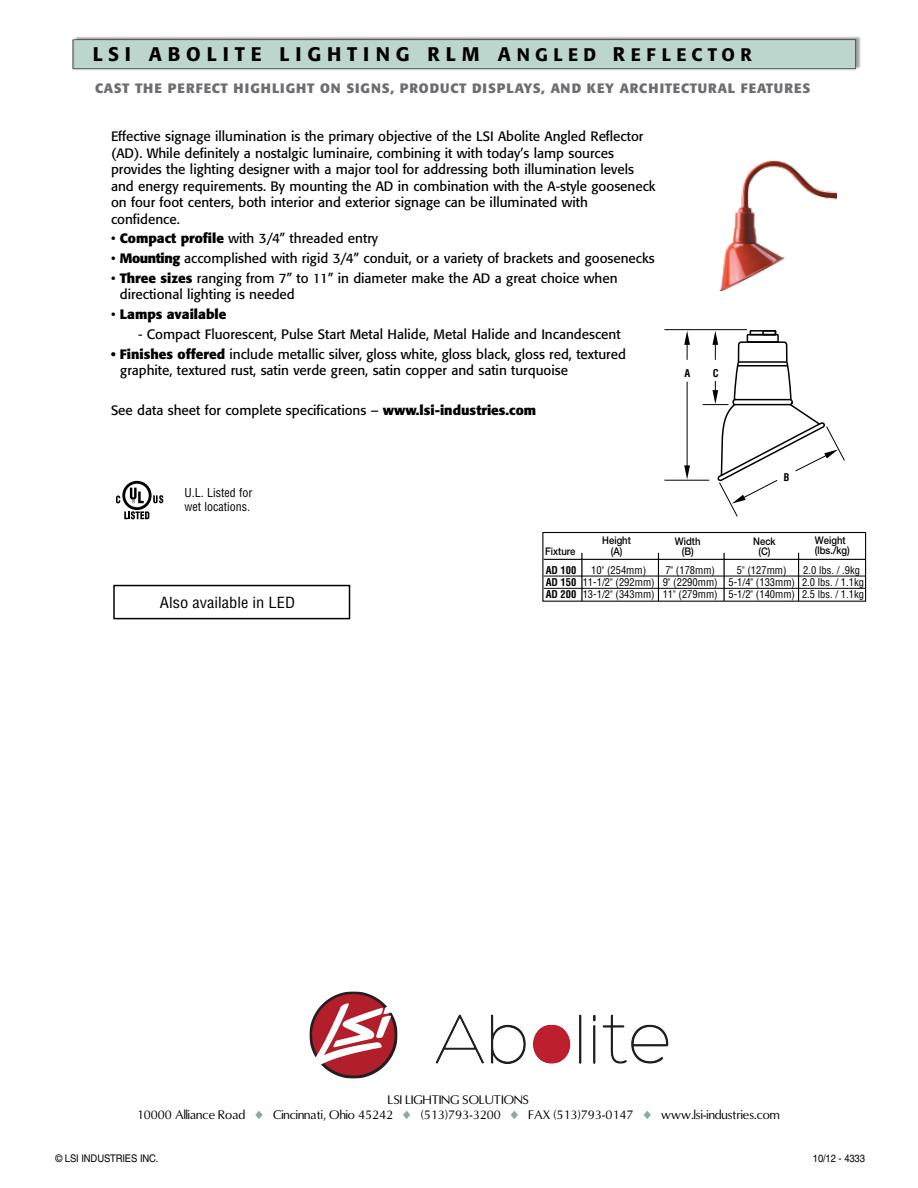
<style>
.page{position:relative;width:918px;height:1188px;background:#fff}
.page>*{position:absolute;margin:0;border:0;box-sizing:border-box;transform-origin:0 0}
.t1{font:500 19.5px "Formata";letter-spacing:.3em;color:#000}
.t2{font:condensed 15px "Helvetica";color:#000;scale:1.1 1}
.t3{font:13.5px/16.5px "Formata";color:#000}
.t4{font:700 13.5px "Formata";letter-spacing:.07em;color:#6d6e71}
.t5{font:700 13.5px "Formata";color:#000}
.t6{font:condensed 12px/13.5px "Helvetica";color:#000}
.t7{font:11.85px/14.7px "Omni";color:#000;text-align:center}
.t8{font:condensed 10.5px/12px "Helvetica";color:#000}
.t9{font:500 10.5px/10.5px "Helvetica Neue";color:#000;text-align:center;scale:.9 1}
.t10{font:10.5px "Helvetica";letter-spacing:-.015em;color:#000;scale:.9 1}
.t11{font:700 condensed 10.5px "Helvetica";color:#000}
.s1{font-size:18px}
.s2{font-weight:700}
.s3{font-weight:400}
.s4{color:#88aca0}
</style>
<div class="page">
<img style="left:72px;top:36px;width:789px;height:35px">
<svg style="left:122px;top:481px;width:30px;height:29px"></svg>
<svg style="left:125px;top:484px;width:24px;height:23px"></svg>
<svg style="left:116px;top:496px;width:4px;height:7px"></svg>
<svg style="left:130px;top:488px;width:14px;height:15px"></svg>
<svg style="left:153px;top:495px;width:10px;height:8px"></svg>
<svg style="left:124px;top:511px;width:25px;height:8px"></svg>
<img style="left:720px;top:161px;width:117px;height:129px">
<hr style="left:664px;top:329px;width:83px;height:1px;background:#000">
<hr style="left:664px;top:480px;width:45px;height:1px;background:#000">
<svg style="left:684px;top:465px;width:6px;height:14px"></svg>
<hr style="left:687px;top:382px;width:1px;height:86px;background:#000">
<svg style="left:684px;top:331px;width:6px;height:29px"></svg>
<hr style="left:544px;top:576px;width:321px;height:1px;background:#000">
<hr style="left:544px;top:588px;width:321px;height:1px;background:#000">
<hr style="left:544px;top:559px;width:322px;height:1px;background:#000">
<hr style="left:723px;top:553px;width:2px;height:48px;background:#000">
<hr style="left:658px;top:553px;width:1px;height:48px;background:#000">
<hr style="left:581px;top:553px;width:2px;height:48px;background:#000">
<div style="left:542px;top:532px;width:324px;height:70px;border:1px solid #000"></div>
<hr style="left:798px;top:553px;width:1px;height:48px;background:#000">
<div style="left:113px;top:585px;width:237px;height:34px;border:2px solid #000"></div>
<img style="left:435px;top:1014px;width:234px;height:50px">
<img style="left:309px;top:991px;width:89px;height:88px">
<svg style="left:703px;top:329px;width:142px;height:188px"></svg>
<h1 class="t1" style="left:93px;top:42px;width:660px">LSI ABOLITE LIGHTING RLM A<span class="s1">NGLED</span> R<span class="s1">EFLECTOR</span></h1>
<p class="t4" style="left:95px;top:80px;width:717px">Cast the perfect highlight on signs, product displays, and key architectural features</p>
<p class="t3" style="left:111px;top:128px;width:546px">Effective signage illumination is the primary objective of the LSI Abolite Angled Reflector (AD). While definitely a nostalgic luminaire, combining it with today’s lamp sources provides the lighting designer with a major tool for addressing both illumination levels and energy requirements. By mounting the AD in combination with the A-style gooseneck on four foot centers, both interior and exterior signage can be illuminated with confidence.</p>
<p class="t3" style="left:111px;top:230px;width:269px">• <span class="s2">Compact profile</span> with 3/4” threaded entry</p>
<p class="t3" style="left:111px;top:250px;width:545px">• <span class="s2">Mounting</span> accomplished with rigid 3/4” conduit, or a variety of brackets and goosenecks</p>
<p class="t3" style="left:120px;top:270px;width:499px;text-indent:-9px">• <span class="s2">Three sizes</span> ranging from 7” to 11” in diameter make the AD a great choice when directional lighting is needed</p>
<p class="t5" style="left:111px;top:306px;width:117px"><span class="s3">•</span> Lamps available</p>
<p class="t3" style="left:138px;top:326px;width:484px">- Compact Fluorescent, Pulse Start Metal Halide, Metal Halide and Incandescent</p>
<p class="t3" style="left:120px;top:346px;width:507px;text-indent:-9px"><span class="s2">• Finishes offered</span> include metallic silver, gloss white, gloss black, gloss red, textured graphite, textured rust, satin verde green, satin copper and satin turquoise</p>
<p class="t3" style="left:111px;top:401px;width:427px">See data sheet for complete specifications – <span class="s2">www.lsi-industries.com</span></p>
<p class="t6" style="left:185px;top:486px;width:69px">U.L. Listed for wet locations.</p>
<p class="t11" style="left:684px;top:366px;width:7px">A</p>
<p class="t11" style="left:713px;top:366px;width:7px">C</p>
<p class="t2" style="left:160px;top:593px;width:124px">Also available in LED</p>
<p class="t9" style="left:545px;top:546px;width:35px">Fixture</p>
<p class="t9" style="left:602px;top:535px;width:33px">Height (A)</p>
<p class="t9" style="left:675px;top:536px;width:30px">Width (B)</p>
<p class="t9" style="left:753px;top:536px;width:26px">Neck (C)</p>
<p class="t9" style="left:815px;top:535px;width:40px;text-align:left">Weight (lbs./kg)</p>
<p class="t11" style="left:546px;top:564px;width:32px">AD 100</p>
<p class="t8" style="left:591px;top:564px;width:57px">10" (254mm)</p>
<p class="t8" style="left:665px;top:564px;width:51px">7" (178mm)</p>
<p class="t8" style="left:737px;top:564px;width:51px">5" (127mm)</p>
<p class="t8" style="left:546px;top:564px;width:320px;text-indent:258px">2.0 lbs. / .9kg<br><span class="s2">AD 150</span> 11-1/2" (292mm) 9" (2290mm) 5-1/4" (133mm) 2.0 lbs. / 1.1kg<br><span class="s2">AD 200</span> 13-1/2" (343mm) 11" (279mm) 5-1/2" (140mm) 2.5 lbs. / 1.1kg</p>
<p class="t7" style="left:137px;top:1092px;width:645px">LSI LIGHTING SOLUTIONS<br>10000 Alliance Road <span class="s4">◆</span> Cincinnati, Ohio 45242 <span class="s4">◆</span> (513)793-3200 <span class="s4">◆</span> FAX (513)793-0147 <span class="s4">◆</span> www.lsi-industries.com</p>
<p class="t10" style="left:813px;top:1152px;width:59px">10/12 - 4333</p>
</div>
